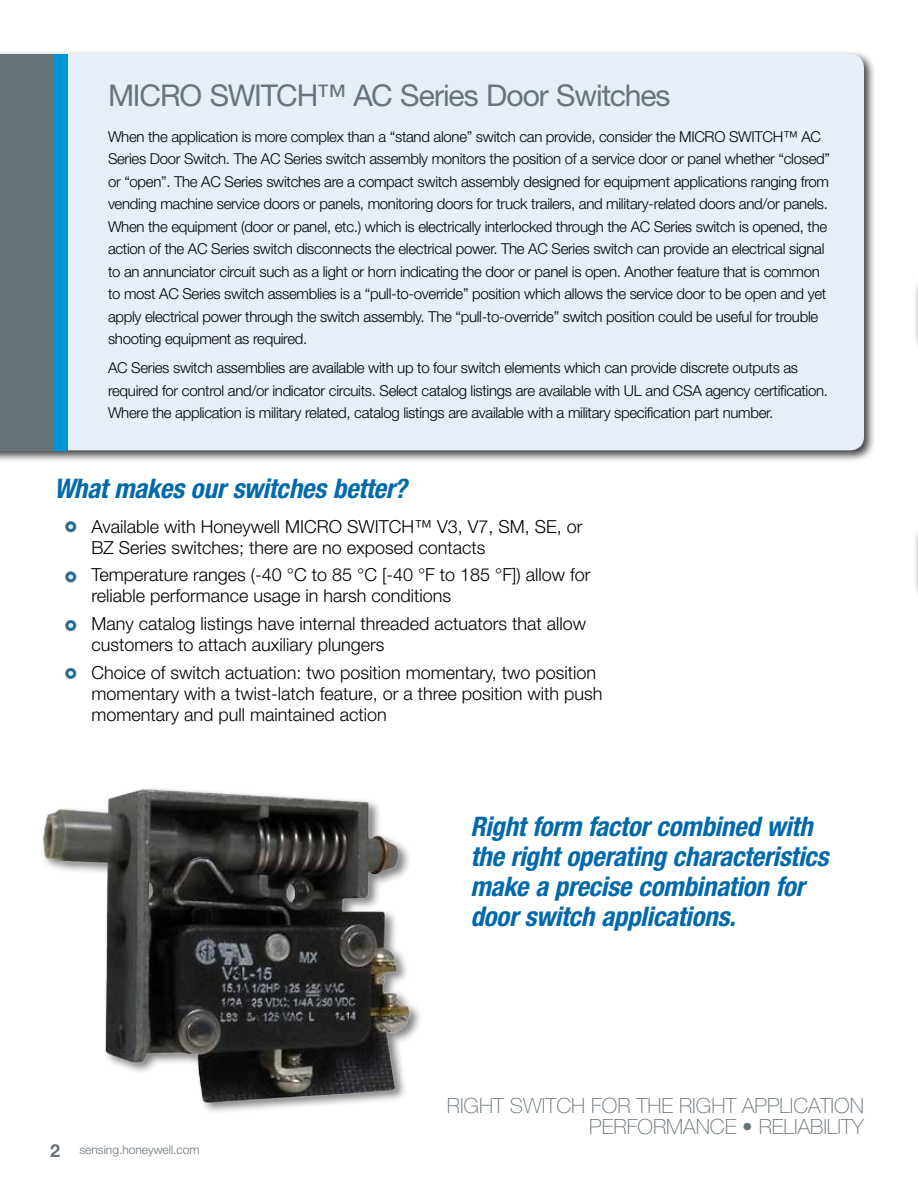
<style>
.page{position:relative;width:918px;height:1188px;background:#fff}
.page>*{position:absolute;margin:0;border:0;box-sizing:border-box;transform-origin:0 0}
.t1{font:30px "Helvetica Neue LT Std";letter-spacing:-.035em;color:#68737a}
.t2{font:italic 700 condensed 27px/30px "Helvetica Neue LT Std";letter-spacing:-.01em;color:#0069aa}
.t3{font:100 21px/21px "Helvetica Neue LT Std";color:#68737a;text-align:right}
.t4{font:300 18px/21px "Helvetica Neue LT Std";color:#000}
.t5{font:300 15px/22.5px "Helvetica Neue LT Std";letter-spacing:-.02em;color:#000}
.t6{font:300 12px "Helvetica Neue LT Std";color:#68737a}
.s1{font-weight:700;font-size:18px}
</style>
<div class="page">
<div style="left:0;top:50px;width:876px;height:412px;background:#000;opacity:.75"></div>
<div style="left:68px;top:54px;width:796px;height:396px;background:#e5eef9"></div>
<div style="left:8px;top:54px;width:60px;height:396px;background:#0097d7"></div>
<div style="left:0;top:54px;width:54px;height:396px;background:#68737a"></div>
<svg style="left:65px;top:521px;width:11px;height:11px"></svg>
<svg style="left:66px;top:522px;width:9px;height:9px"></svg>
<svg style="left:68px;top:524px;width:5px;height:5px"></svg>
<svg style="left:65px;top:571px;width:11px;height:12px"></svg>
<svg style="left:66px;top:573px;width:9px;height:8px"></svg>
<svg style="left:68px;top:574px;width:5px;height:5px"></svg>
<div style="left:65px;top:620px;width:11px;height:11px;background:#77787b;border-radius:50%"></div>
<svg style="left:66px;top:621px;width:9px;height:9px"></svg>
<svg style="left:68px;top:623px;width:5px;height:5px"></svg>
<div style="left:913px;top:526px;width:5px;height:73px;background:#f5f5f5"></div>
<div style="left:913px;top:278px;width:5px;height:73px;background:#f4f4f4"></div>
<div style="left:41px;top:786px;width:382px;height:329px;background:#000;opacity:.5"></div>
<img style="left:41px;top:786px;width:375px;height:320px">
<div style="left:65px;top:668px;width:11px;height:11px;background:#77787b;border-radius:50%"></div>
<svg style="left:66px;top:669px;width:9px;height:9px"></svg>
<svg style="left:68px;top:671px;width:5px;height:5px"></svg>
<h1 class="t1" style="left:108px;top:77px;width:564px">MICRO SWITCH™ AC Series Door Switches</h1>
<p class="t5" style="left:108px;top:125px;width:724px">When the application is more complex than a “stand alone” switch can provide, consider the MICRO SWITCH™ AC Series Door Switch. The AC Series switch assembly monitors the position of a service door or panel whether “closed” or “open”. The AC Series switches are a compact switch assembly designed for equipment applications ranging from vending machine service doors or panels, monitoring doors for truck trailers, and military-related doors and/or panels.<br>When the equipment (door or panel, etc.) which is electrically interlocked through the AC Series switch is opened, the action of the AC Series switch disconnects the electrical power. The AC Series switch can provide an electrical signal to an annunciator circuit such as a light or horn indicating the door or panel is open. Another feature that is common to most AC Series switch assemblies is a “pull-to-override” position which allows the service door to be open and yet apply electrical power through the switch assembly. The “pull-to-override” switch position could be useful for trouble shooting equipment as required.</p>
<p class="t5" style="left:108px;top:356px;width:722px">AC Series switch assemblies are available with up to four switch elements which can provide discrete outputs as required for control and/or indicator circuits. Select catalog listings are available with UL and CSA agency certification.<br>Where the application is military related, catalog listings are available with a military specification part number.</p>
<h2 class="t2" style="left:54px;top:474px;width:354px">What makes our switches better?</h2>
<p class="t4" style="left:91px;top:515px;width:493px">Available with Honeywell MICRO SWITCH™ V3, V7, SM, SE, or<br>BZ Series switches; there are no exposed contacts</p>
<p class="t4" style="left:91px;top:564px;width:501px">Temperature ranges (-40 °C to 85 °C [-40 °F to 185 °F]) allow for reliable performance usage in harsh conditions</p>
<p class="t4" style="left:91px;top:613px;width:496px">Many catalog listings have internal threaded actuators that allow customers to attach auxiliary plungers</p>
<p class="t4" style="left:91px;top:662px;width:513px">Choice of switch actuation: two position momentary, two position momentary with a twist-latch feature, or a three position with push momentary and pull maintained action</p>
<h2 class="t2" style="left:470px;top:811px;width:360px">Right form factor combined with the right operating characteristics make a precise combination for door switch applications.</h2>
<p class="t6" style="left:50px;top:1143px;width:151px"><span class="s1">2</span> sensing.honeywell.com</p>
<h3 class="t3" style="left:447px;top:1095px;width:419px">RIGHT SWITCH FOR THE RIGHT APPLICATION<br>PERFORMANCE • RELIABILITY</h3>
</div>
